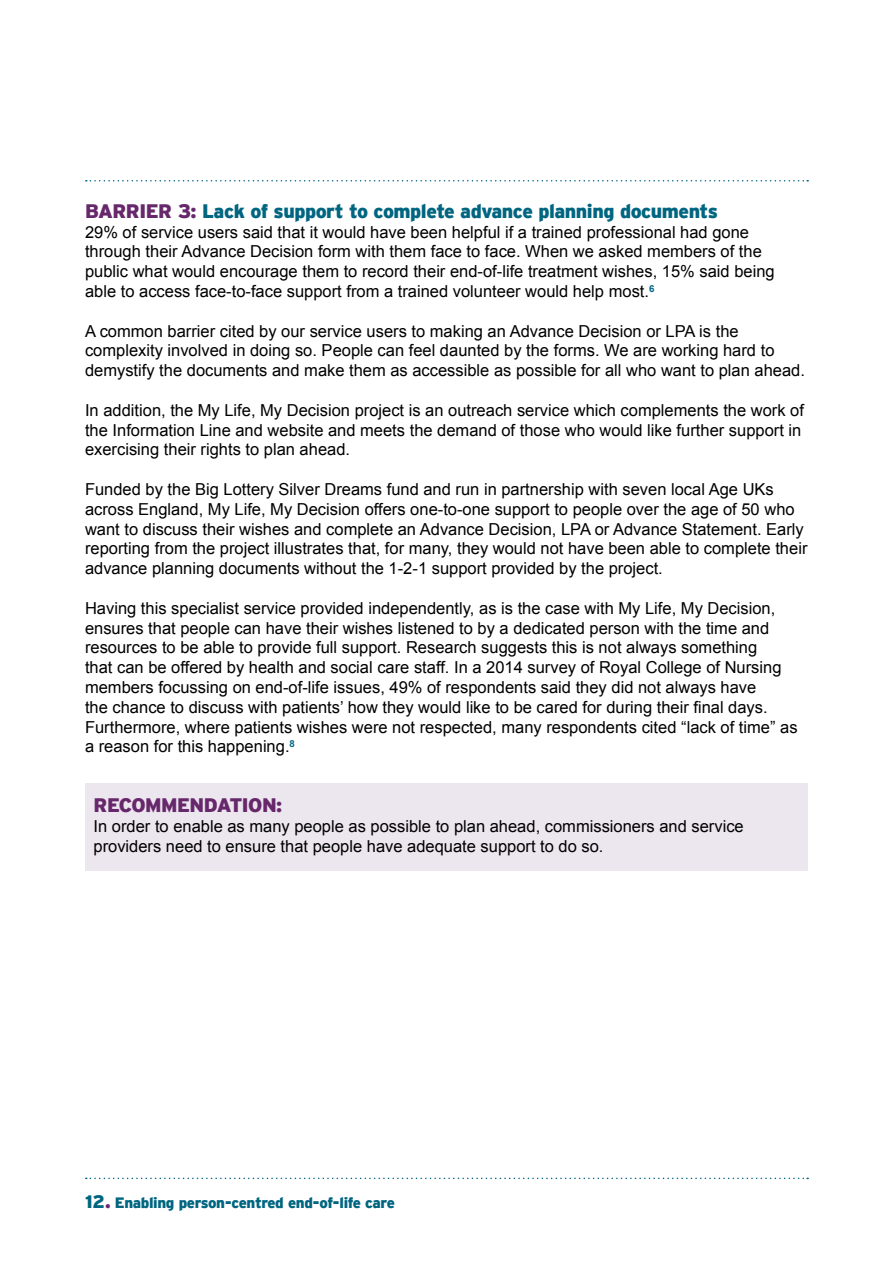
<style>
.page{position:relative;width:893px;height:1263px;background:#fff}
.page>*{position:absolute;margin:0;border:0;box-sizing:border-box;transform-origin:0 0}
.t1{font:900 19.5px "Interstate";letter-spacing:-.025em;color:#006580}
.t2{font:900 19.5px "Interstate";letter-spacing:-.025em;color:#67286b}
.t3{font:900 18px "Interstate";color:#006580}
.t4{font:16.5px/19.8px "Arial";color:#000}
.t5{font:900 15px "Interstate";letter-spacing:-.025em;color:#006580}
.s1{color:#67286b}
</style>
<div class="page">
<div style="left:85px;top:783px;width:723px;height:87px;background:#ece6ef"></div>
<svg style="left:86px;top:1177px;width:722px;height:2px"></svg>
<svg style="left:86px;top:180px;width:722px;height:2px"></svg>
<p class="t1" style="left:85px;top:200px;width:634px"><span class="s1">BARRIER 3:</span> Lack of support to complete advance planning documents</p>
<p class="t4" style="left:85px;top:222px;width:691px">29% of service users said that it would have been helpful if a trained professional had gone through their Advance Decision form with them face to face. When we asked members of the public what would encourage them to record their end-of-life treatment wishes, 15% said being able to access face-to-face support from a trained volunteer would help most.<sup>6</sup></p>
<p class="t4" style="left:85px;top:321px;width:721px">A common barrier cited by our service users to making an Advance Decision or LPA is the complexity involved in doing so. People can feel daunted by the forms. We are working hard to demystify the documents and make them as accessible as possible for all who want to plan ahead.</p>
<p class="t4" style="left:85px;top:400px;width:720px">In addition, the My Life, My Decision project is an outreach service which complements the work of the Information Line and website and meets the demand of those who would like further support in exercising their rights to plan ahead.</p>
<p class="t4" style="left:85px;top:479px;width:724px">Funded by the Big Lottery Silver Dreams fund and run in partnership with seven local Age UKs across England, My Life, My Decision offers one-to-one support to people over the age of 50 who want to discuss their wishes and complete an Advance Decision, LPA or Advance Statement. Early reporting from the project illustrates that, for many, they would not have been able to complete their advance planning documents without the 1-2-1 support provided by the project.</p>
<p class="t4" style="left:85px;top:598px;width:714px">Having this specialist service provided independently, as is the case with My Life, My Decision, ensures that people can have their wishes listened to by a dedicated person with the time and resources to be able to provide full support. Research suggests this is not always something<br>that can be offered by health and social care staff. In a 2014 survey of Royal College of Nursing members focussing on end-of-life issues, 49% of respondents said they did not always have<br>the chance to discuss with patients’ how they would like to be cared for during their final days.<br>Furthermore, where patients wishes were not respected, many respondents cited “lack of time” as a reason for this happening.<sup>8</sup></p>
<p class="t2" style="left:94px;top:794px;width:190px">RECOMMENDATION:</p>
<p class="t4" style="left:94px;top:816px;width:652px">In order to enable as many people as possible to plan ahead, commissioners and service providers need to ensure that people have adequate support to do so.</p>
<p class="t3" style="left:85px;top:1191px;width:27px">12<span class="s1">.</span></p>
<p class="t5" style="left:115px;top:1194px;width:282px">Enabling person-centred end-of-life care</p>
</div>
